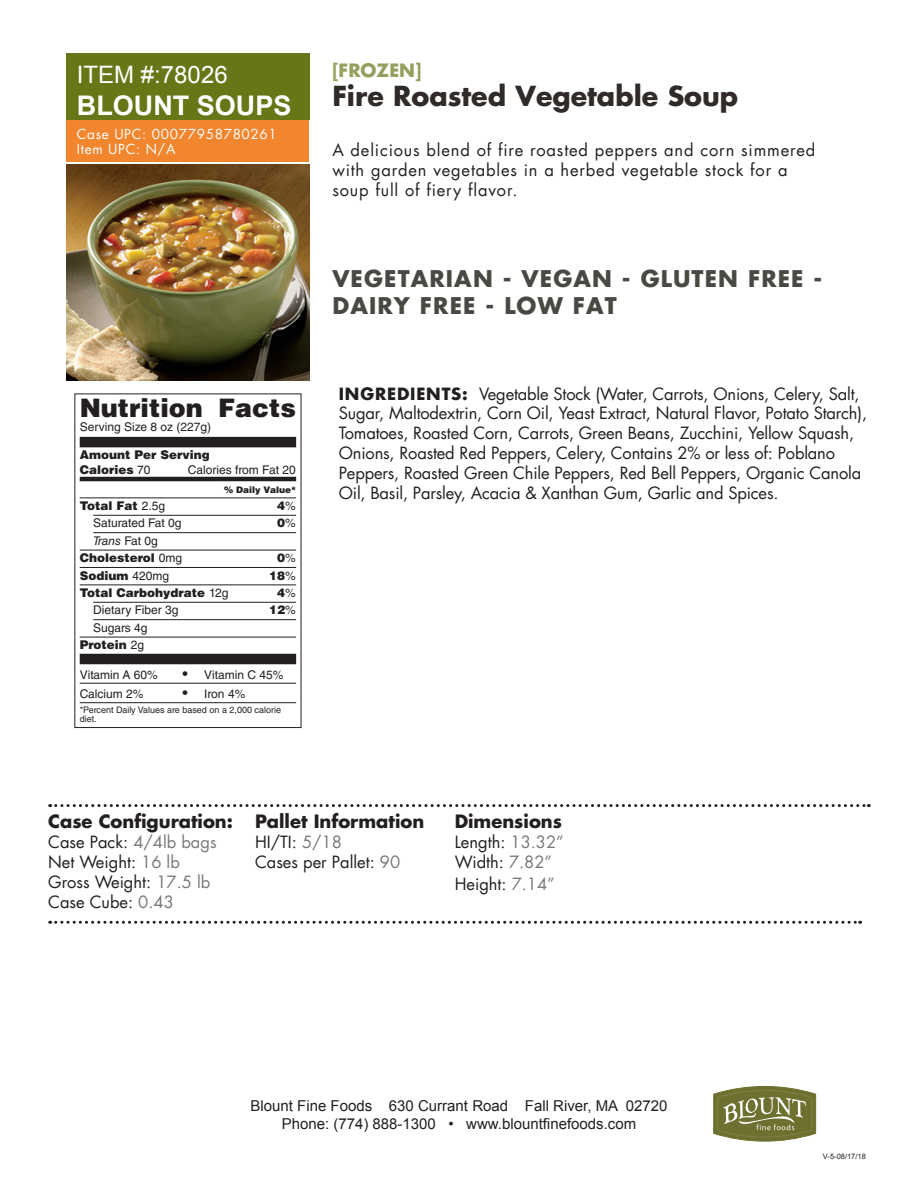
<style>
.page{position:relative;width:918px;height:1188px;background:#fff}
.page>*{position:absolute;margin:0;border:0;box-sizing:border-box;transform-origin:0 0}
.t1{font:700 27px "Futura";color:#302a28}
.t2{font:700 27px "Arial";color:#fff}
.t3{font:900 25.5px "Helvetica LT Std";color:#231f20}
.t4{font:24px "Arial";color:#fff}
.t5{font:700 22.5px/27px "Futura";letter-spacing:.05em;color:#494944}
.t6{font:700 18px "Futura";color:#231f20}
.t7{font:700 18px "Futura";color:#95a05e}
.t8{font:16.5px/19.8px "Futura";letter-spacing:-.01em;color:#231f20}
.t9{font:16.5px/19.8px "Futura";letter-spacing:.05em;color:#231f20}
.t10{font:15px/18px "Arial";color:#231f20;text-align:center}
.t11{font:13.5px/15px "Futura";letter-spacing:.05em;color:#fff}
.t12{font:12px/17.4px "Helvetica LT Std";color:#231f20;text-align:right}
.t13{font:900 12px/14.4px "Helvetica LT Std";color:#231f20}
.t14{font:9px/9px "Helvetica LT Std";color:#231f20}
.t15{font:900 9px "Helvetica LT Std";color:#231f20}
.t16{font:7.5px "Arial";color:#231f20}
.s1{font-weight:400}
.s2{font-weight:400;font-style:italic}
.s3{font-weight:900}
.s4{font-size:15px}
.s5{font-weight:700}
.s6{color:#76787b}
</style>
<div class="page">
<div style="left:66px;top:54px;width:243px;height:66px;background:#677717"></div>
<img style="left:66px;top:164px;width:243px;height:216px">
<svg style="left:713px;top:1086px;width:103px;height:55px"></svg>
<div style="left:66px;top:120px;width:243px;height:41px;background:#f1862e"></div>
<svg style="left:50px;top:804px;width:819px;height:3px"></svg>
<svg style="left:50px;top:921px;width:811px;height:3px"></svg>
<div style="left:80px;top:437px;width:216px;height:10px;background:#231f20"></div>
<hr style="left:80px;top:477px;width:216px;height:4px;background:#231f20">
<hr style="left:80px;top:498px;width:216px;height:1px;background:#231f20">
<hr style="left:93px;top:515px;width:203px;height:1px;background:#231f20">
<hr style="left:93px;top:532px;width:203px;height:1px;background:#231f20">
<hr style="left:80px;top:550px;width:216px;height:1px;background:#231f20">
<hr style="left:80px;top:567px;width:216px;height:1px;background:#231f20">
<hr style="left:80px;top:585px;width:216px;height:1px;background:#231f20">
<hr style="left:93px;top:602px;width:203px;height:1px;background:#231f20">
<hr style="left:93px;top:619px;width:203px;height:1px;background:#231f20">
<hr style="left:80px;top:637px;width:216px;height:1px;background:#231f20">
<div style="left:80px;top:654px;width:216px;height:10px;background:#231f20"></div>
<hr style="left:80px;top:683px;width:216px;height:1px;background:#231f20">
<hr style="left:80px;top:702px;width:216px;height:1px;background:#231f20">
<h3 class="t4" style="left:77px;top:59px;width:152px">ITEM #:78026</h3>
<h1 class="t2" style="left:77px;top:87px;width:216px">BLOUNT SOUPS</h1>
<p class="t11" style="left:77px;top:126px;width:202px">Case UPC: 00077958780261<br>Item UPC: N/A</p>
<h2 class="t3" style="left:80px;top:391px;width:218px">Nutrition Facts</h2>
<p class="t12" style="left:80px;top:419px;width:133px">Serving Size 8 oz (227g)</p>
<p class="t13" style="left:80px;top:448px;width:132px">Amount Per Serving<br>Calories <span class="s1">70</span></p>
<p class="t12" style="left:188px;top:461px;width:109px">Calories from Fat 20</p>
<p class="t15" style="left:224px;top:484px;width:74px">% Daily Value*</p>
<p class="t13" style="left:80px;top:498px;width:87px">Total Fat <span class="s1">2.5g</span></p>
<p class="t13" style="left:277px;top:498px;width:20px">4<span class="s1">%</span></p>
<p class="t12" style="left:93px;top:515px;width:90px">Saturated Fat 0g</p>
<p class="t13" style="left:277px;top:516px;width:20px">0<span class="s1">%</span></p>
<p class="t13" style="left:80px;top:532px;width:104px;line-height:17.4px;text-indent:14px"><span class="s2">Trans</span> <span class="s1">Fat 0g<br></span>Cholesterol <span class="s1">0mg</span></p>
<p class="t13" style="left:277px;top:550px;width:20px">0<span class="s1">%</span></p>
<p class="t13" style="left:80px;top:568px;width:91px">Sodium <span class="s1">420mg</span></p>
<p class="t13" style="left:269px;top:568px;width:28px">18<span class="s1">%</span></p>
<p class="t13" style="left:80px;top:585px;width:150px">Total Carbohydrate <span class="s1">12g</span></p>
<p class="t13" style="left:277px;top:585px;width:20px">4<span class="s1">%</span></p>
<p class="t12" style="left:93px;top:602px;width:87px">Dietary Fiber 3g</p>
<p class="t13" style="left:269px;top:603px;width:28px">12<span class="s1">%</span></p>
<p class="t12" style="left:80px;top:619px;width:69px">Sugars 4g<br><span class="s3">Protein</span> 2g</p>
<p class="t12" style="left:80px;top:666px;width:79px">Vitamin A 60%</p>
<p class="t12" style="left:182px;top:666px;width:102px"><span class="s4">•</span> Vitamin C 45%</p>
<p class="t12" style="left:80px;top:685px;width:65px">Calcium 2%</p>
<p class="t12" style="left:182px;top:685px;width:64px"><span class="s4">•</span> Iron 4%</p>
<p class="t14" style="left:80px;top:705px;width:203px">*Percent Daily Values are based on a 2,000 calorie diet.</p>
<p class="t7" style="left:332px;top:57px;width:91px">[FROZEN]</p>
<h1 class="t1" style="left:332px;top:77px;width:408px">Fire Roasted Vegetable Soup</h1>
<p class="t9" style="left:332px;top:140px;width:484px">A delicious blend of fire roasted peppers and corn simmered with garden vegetables in a herbed vegetable stock for a soup full of fiery flavor.</p>
<h3 class="t5" style="left:332px;top:264px;width:492px">VEGETARIAN - VEGAN - GLUTEN FREE -<br>DAIRY FREE - LOW FAT</h3>
<p class="t8" style="left:339px;top:383px;width:530px"><span class="s5">INGREDIENTS:</span> Vegetable Stock (Water, Carrots, Onions, Celery, Salt, Sugar, Maltodextrin, Corn Oil, Yeast Extract, Natural Flavor, Potato Starch), Tomatoes, Roasted Corn, Carrots, Green Beans, Zucchini, Yellow Squash, Onions, Roasted Red Peppers, Celery, Contains 2% or less of: Poblano Peppers, Roasted Green Chile Peppers, Red Bell Peppers, Organic Canola Oil, Basil, Parsley, Acacia &amp; Xanthan Gum, Garlic and Spices.</p>
<p class="t6" style="left:48px;top:809px;width:186px">Case Configuration:</p>
<p class="t8" style="left:48px;top:832px;width:170px">Case Pack: <span class="s6">4/4lb bags<br></span>Net Weight: <span class="s6">16 lb<br></span>Gross Weight: <span class="s6">17.5 lb<br></span>Case Cube: <span class="s6">0.43</span></p>
<p class="t6" style="left:255px;top:809px;width:171px">Pallet Information</p>
<p class="t8" style="left:255px;top:832px;width:147px">HI/TI: <span class="s6">5/18<br></span>Cases per Pallet: <span class="s6">90</span></p>
<p class="t6" style="left:455px;top:809px;width:109px">Dimensions</p>
<p class="t8" style="left:455px;top:832px;width:111px">Length: <span class="s6">13.32”<br></span>Width: <span class="s6">7.82”</span></p>
<p class="t8" style="left:455px;top:873px;width:102px">Height: <span class="s6">7.14”</span></p>
<p class="t10" style="left:251px;top:1097px;width:418px">Blount Fine Foods 630 Currant Road Fall River, MA 02720<br>Phone: (774) 888-1300 • www.blountfinefoods.com</p>
<p class="t16" style="left:823px;top:1151px;width:44px">V-5-08/17/18</p>
</div>
